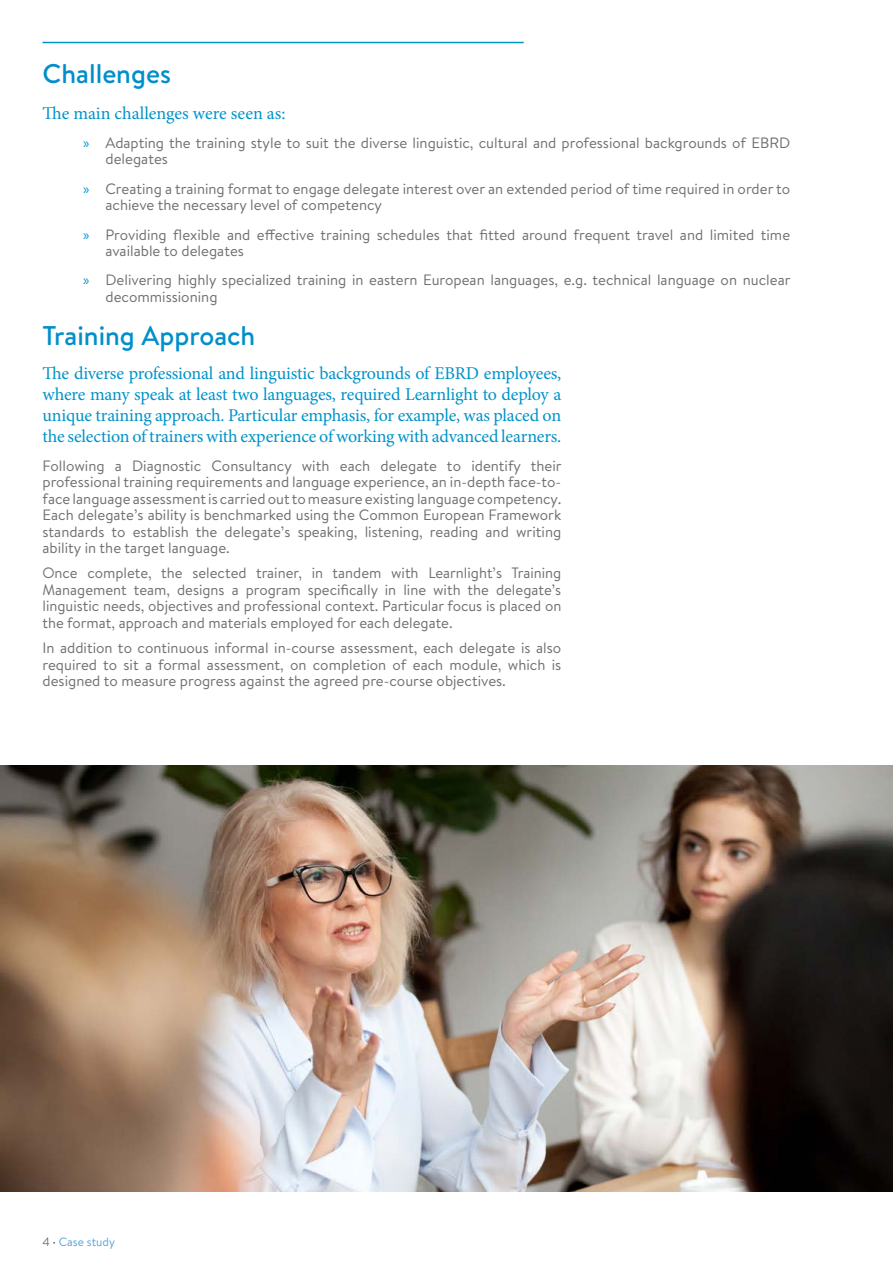
<style>
.page{position:relative;width:893px;height:1263px;background:#fff}
.page>*{position:absolute;margin:0;border:0;box-sizing:border-box;transform-origin:0 0}
.t1{font:500 27px "Brandon Text";color:#008fca}
.t2{font:18px/21px "Minion Pro";letter-spacing:-.01em;color:#0093c9;text-align:justify}
.t3{font:15px/16.5px "Brandon Text";color:#706f6f}
.t4{font:12px "Brandon Text";color:#53a6d8}
.s1{font-family:"Myriad Pro";color:#0093c9}
.s2{color:#706f6f}
.s3{color:#000}
</style>
<div class="page">
<hr style="left:43px;top:42px;width:481px;height:1px;background:#0093c9">
<img style="left:0;top:765px;width:893px;height:426px">
<h1 class="t1" style="left:43px;top:64px;width:130px">Challenges</h1>
<p class="t2" style="left:43px;top:104px;width:244px">The main challenges were seen as:</p>
<p class="t3" style="left:106px;top:136px;width:686px;text-indent:-23px"><span class="s1">»</span> Adapting the training style to suit the diverse linguistic, cultural and professional backgrounds of EBRD delegates</p>
<p class="t3" style="left:106px;top:182px;width:686px;text-indent:-23px"><span class="s1">»</span> Creating a training format to engage delegate interest over an extended period of time required in order to achieve the necessary level of competency</p>
<p class="t3" style="left:106px;top:228px;width:686px;text-indent:-23px"><span class="s1">»</span> Providing flexible and effective training schedules that fitted around frequent travel and limited time available to delegates</p>
<p class="t3" style="left:106px;top:273px;width:686px;text-indent:-23px"><span class="s1">»</span> Delivering highly specialized training in eastern European languages, e.g. technical language on nuclear decommissioning</p>
<h1 class="t1" style="left:43px;top:326px;width:214px">Training Approach</h1>
<p class="t2" style="left:43px;top:364px;width:520px">The diverse professional and linguistic backgrounds of EBRD employees, where many speak at least two languages, required Learnlight to deploy a unique training approach. Particular emphasis, for example, was placed on the selection of trainers with experience of working with advanced learners.</p>
<p class="t3" style="left:43px;top:459px;width:521px;text-align:justify">Following a Diagnostic Consultancy with each delegate to identify their professional training requirements and language experience, an in-depth face-to&shy;face language assessment is carried out to measure existing language competency.<br>Each delegate’s ability is benchmarked using the Common European Framework standards to establish the delegate’s speaking, listening, reading and writing ability in the target language.</p>
<p class="t3" style="left:43px;top:567px;width:520px;text-align:justify">Once complete, the selected trainer, in tandem with Learnlight’s Training Management team, designs a program specifically in line with the delegate’s linguistic needs, objectives and professional context. Particular focus is placed on the format, approach and materials employed for each delegate.</p>
<p class="t3" style="left:43px;top:641px;width:520px;text-align:justify">In addition to continuous informal in-course assessment, each delegate is also required to sit a formal assessment, on completion of each module, which is designed to measure progress against the agreed pre-course objectives.</p>
<p class="t4" style="left:43px;top:1237px;width:74px"><span class="s2">4</span> <span class="s3">·</span> Case study</p>
</div>
